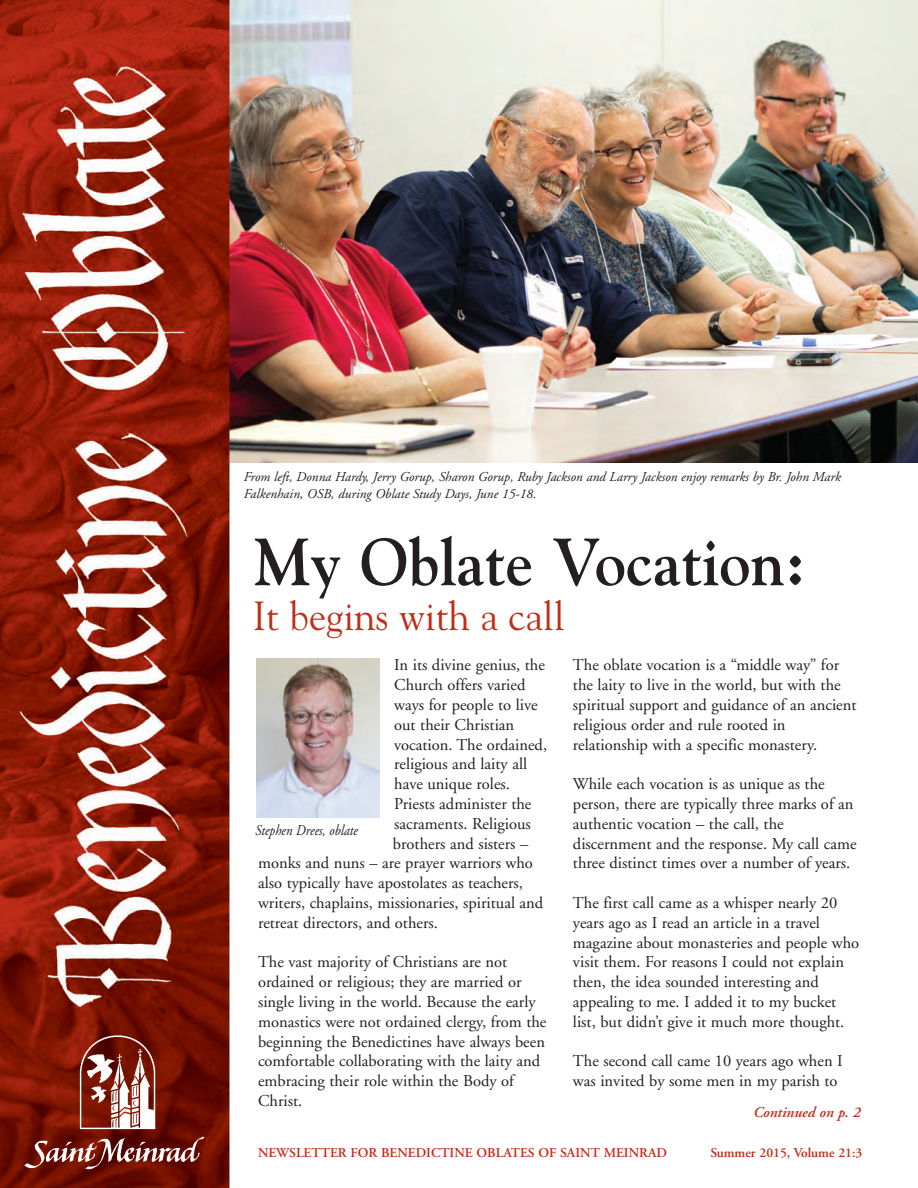
<style>
.page{position:relative;width:918px;height:1188px;background:#fff}
.page>*{position:absolute;margin:0;border:0;box-sizing:border-box;transform-origin:0 0}
.t1{font:700 66.15px "Goudy";color:#231f20;scale:.94 1}
.t2{font:40.5px "Goudy";color:#c02d19;scale:.96 1}
.t3{font:16.5px/19.8px "Adobe Garamond";color:#231f20}
.t4{font:italic 15px "Adobe Garamond";color:#231f20;scale:.87 1}
.t5{font:italic 600 15px "Adobe Garamond";color:#c02d19}
.t6{font:italic 13.5px/16.2px "Adobe Garamond";color:#231f20}
.t7{font:600 13.5px "Adobe Garamond";color:#c02d19}
</style>
<div class="page">
<img style="left:229px;top:0;width:689px;height:462px">
<img style="left:0;top:0;width:229px;height:1188px">
<img style="left:16px;top:51px;width:182px;height:972px">
<img style="left:24px;top:1035px;width:181px;height:135px">
<img style="left:256px;top:658px;width:123px;height:160px">
<p class="t6" style="left:243px;top:470px;width:599px">From left, Donna Hardy, Jerry Gorup, Sharon Gorup, Ruby Jackson and Larry Jackson enjoy remarks by Br. John Mark<br>Falkenhain, OSB, during Oblate Study Days, June 15-18.</p>
<h1 class="t1" style="left:255px;top:536px;width:588px">My Oblate Vocation:</h1>
<h2 class="t2" style="left:253px;top:600px;width:326px">It begins with a call</h2>
<p class="t3" style="left:394px;top:657px;width:152px">In its divine genius, the</p>
<p class="t3" style="left:394px;top:677px;width:133px">Church offers varied</p>
<p class="t3" style="left:394px;top:696px;width:145px">ways for people to live</p>
<p class="t3" style="left:394px;top:716px;width:122px">out their Christian</p>
<p class="t3" style="left:394px;top:736px;width:154px">vocation. The ordained,</p>
<p class="t3" style="left:394px;top:756px;width:134px">religious and laity all</p>
<p class="t3" style="left:394px;top:776px;width:117px">have unique roles.</p>
<p class="t3" style="left:394px;top:795px;width:139px">Priests administer the</p>
<p class="t3" style="left:394px;top:815px;width:138px">sacraments. Religious</p>
<p class="t3" style="left:393px;top:835px;width:137px">brothers and sisters –</p>
<p class="t3" style="left:258px;top:855px;width:276px">monks and nuns – are prayer warriors who</p>
<p class="t3" style="left:258px;top:875px;width:267px">also typically have apostolates as teachers,</p>
<p class="t3" style="left:258px;top:894px;width:287px">writers, chaplains, missionaries, spiritual and</p>
<p class="t3" style="left:258px;top:914px;width:181px">retreat directors, and others.</p>
<p class="t3" style="left:258px;top:954px;width:290px">The vast majority of Christians are not ordained or religious; they are married or single living in the world. Because the early monastics were not ordained clergy, from the beginning the Benedictines have always been comfortable collaborating with the laity and embracing their role within the Body of Christ.</p>
<p class="t4" style="left:255px;top:824px;width:119px">Stephen Drees, oblate</p>
<p class="t3" style="left:573px;top:657px;width:285px">The oblate vocation is a “middle way” for the laity to live in the world, but with the spiritual support and guidance of an ancient religious order and rule rooted in relationship with a specific monastery.</p>
<p class="t3" style="left:573px;top:776px;width:285px">While each vocation is as unique as the person, there are typically three marks of an authentic vocation – the call, the discernment and the response. My call came three distinct times over a number of years.</p>
<p class="t3" style="left:573px;top:894px;width:288px">The first call came as a whisper nearly 20 years ago as I read an article in a travel magazine about monasteries and people who visit them. For reasons I could not explain then, the idea sounded interesting and appealing to me. I added it to my bucket list, but didn’t give it much more thought.</p>
<p class="t3" style="left:573px;top:1053px;width:271px">The second call came 10 years ago when I was invited by some men in my parish to</p>
<p class="t5" style="left:753px;top:1106px;width:109px">Continued on p. 2</p>
<p class="t7" style="left:258px;top:1148px;width:411px">NEWSLETTER FOR BENEDICTINE OBLATES OF SAINT MEINRAD</p>
<p class="t7" style="left:710px;top:1148px;width:154px">Summer 2015, Volume 21:3</p>
</div>
